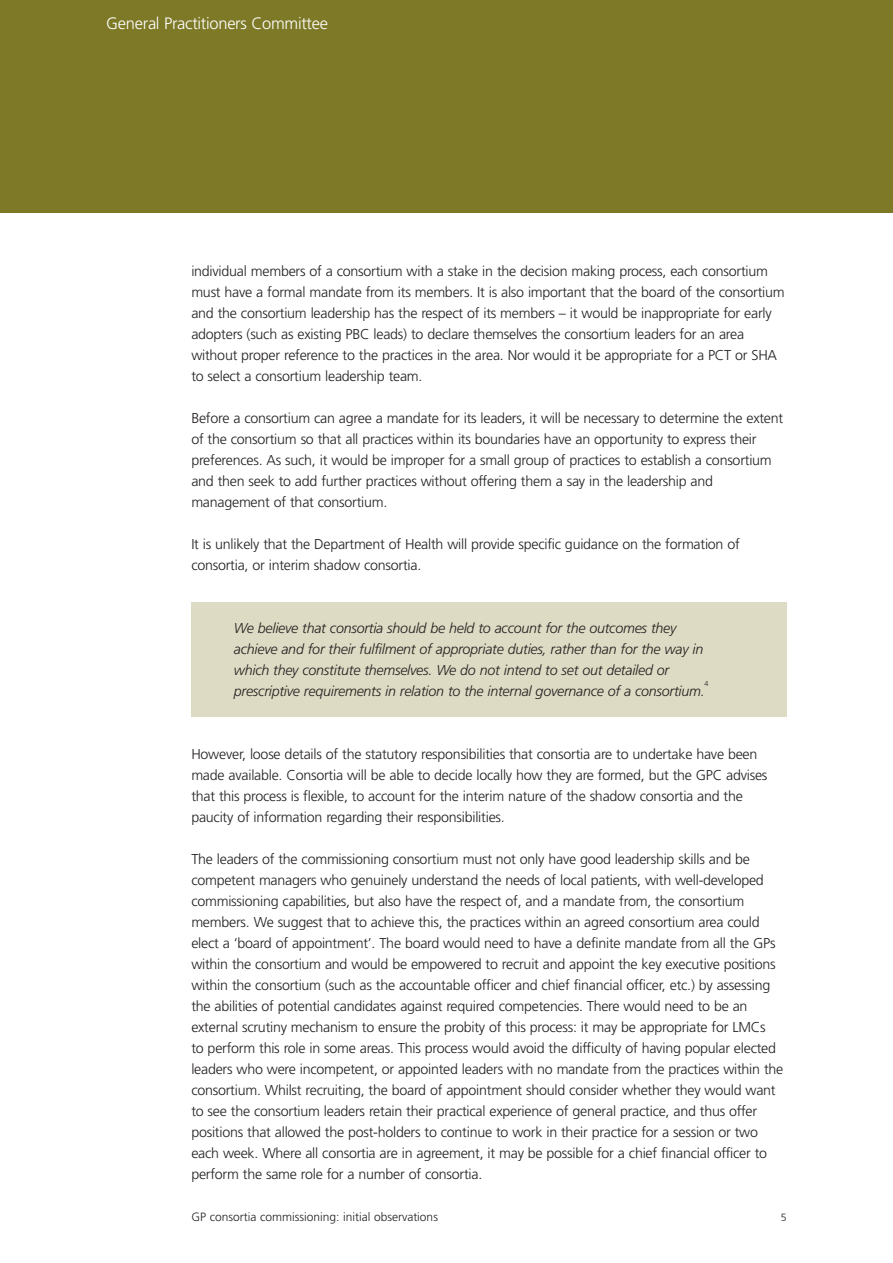
<style>
.page{position:relative;width:893px;height:1263px;background:#fff}
.page>*{position:absolute;margin:0;border:0;box-sizing:border-box;transform-origin:0 0}
.t1{font:300 16.5px "Frutiger";letter-spacing:-.015em;color:#fff}
.t2{font:300 14.25px/21px "Frutiger";letter-spacing:-.015em;color:#231f20}
.t3{font:italic 300 14.25px/21px "Frutiger";letter-spacing:-.015em;color:#231f20}
.t4{font:300 12px "Frutiger";color:#231f20}
.t5{font:300 10.5px "Frutiger";color:#231f20}
.t6{font:300 7.2px "Frutiger";color:#231f20}
</style>
<div class="page">
<div style="left:191px;top:602px;width:596px;height:115px;background:#dddbc3"></div>
<div style="left:0;top:0;width:893px;height:213px;background:#7d7926"></div>
<p class="t1" style="left:106px;top:17px;width:223px">General Practitioners Committee</p>
<p class="t2" style="left:191px;top:262px;width:595px">individual members of a consortium with a stake in the decision making process, each consortium must have a formal mandate from its members. It is also important that the board of the consortium and the consortium leadership has the respect of its members – it would be inappropriate for early adopters (such as existing PBC leads) to declare themselves the consortium leaders for an area without proper reference to the practices in the area. Nor would it be appropriate for a PCT or SHA to select a consortium leadership team.</p>
<p class="t2" style="left:191px;top:409px;width:593px">Before a consortium can agree a mandate for its leaders, it will be necessary to determine the extent of the consortium so that all practices within its boundaries have an opportunity to express their preferences. As such, it would be improper for a small group of practices to establish a consortium and then seek to add further practices without offering them a say in the leadership and management of that consortium.</p>
<p class="t2" style="left:191px;top:535px;width:550px">It is unlikely that the Department of Health will provide specific guidance on the formation of consortia, or interim shadow consortia.</p>
<p class="t3" style="left:234px;top:619px;width:472px">We believe that consortia should be held to account for the outcomes they achieve and for their fulfilment of appropriate duties, rather than for the way in which they constitute themselves. We do not intend to set out detailed or prescriptive requirements in relation to the internal governance of a consortium.</p>
<p class="t6" style="left:705px;top:681px;width:5px">4</p>
<p class="t2" style="left:191px;top:745px;width:578px">However, loose details of the statutory responsibilities that consortia are to undertake have been made available. Consortia will be able to decide locally how they are formed, but the GPC advises that this process is flexible, to account for the interim nature of the shadow consortia and the paucity of information regarding their responsibilities.</p>
<p class="t2" style="left:191px;top:850px;width:593px">The leaders of the commissioning consortium must not only have good leadership skills and be competent managers who genuinely understand the needs of local patients, with well-developed commissioning capabilities, but also have the respect of, and a mandate from, the consortium members. We suggest that to achieve this, the practices within an agreed consortium area could elect a ‘board of appointment’. The board would need to have a definite mandate from all the GPs within the consortium and would be empowered to recruit and appoint the key executive positions within the consortium (such as the accountable officer and chief financial officer, etc.) by assessing the abilities of potential candidates against required competencies. There would need to be an external scrutiny mechanism to ensure the probity of this process: it may be appropriate for LMCs<br>to perform this role in some areas. This process would avoid the difficulty of having popular elected leaders who were incompetent, or appointed leaders with no mandate from the practices within the consortium. Whilst recruiting, the board of appointment should consider whether they would want to see the consortium leaders retain their practical experience of general practice, and thus offer positions that allowed the post-holders to continue to work in their practice for a session or two each week. Where all consortia are in agreement, it may be possible for a chief financial officer to perform the same role for a number of consortia.</p>
<p class="t4" style="left:191px;top:1212px;width:248px">GP consortia commissioning: initial observations</p>
<p class="t5" style="left:781px;top:1213px;width:7px">5</p>
</div>
